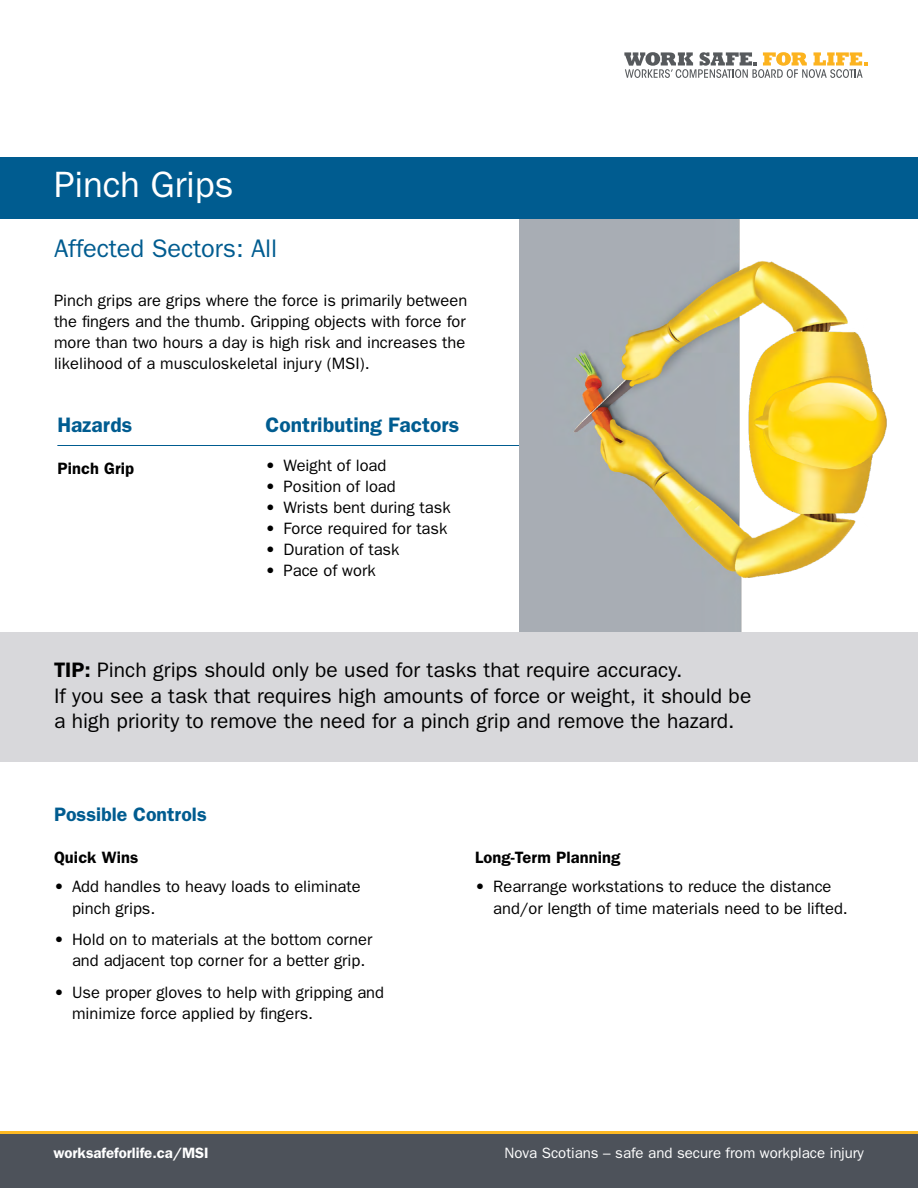
<style>
.page{position:relative;width:918px;height:1188px;background:#fff}
.page>*{position:absolute;margin:0;border:0;box-sizing:border-box;transform-origin:0 0}
.t1{font:36.75px "Franklin Gothic";letter-spacing:-.005em;color:#fff}
.t2{font:25.5px "Franklin Gothic";letter-spacing:-.005em;color:#005c90}
.t3{font:21px/25.5px "Franklin Gothic";color:#000}
.t4{font:600 21px "Franklin Gothic";color:#005c90}
.t5{font:600 19.5px "Franklin Gothic";color:#005c90}
.t6{font:16.5px/21px "Franklin Gothic";color:#000}
.t7{font:600 16.5px "Franklin Gothic";letter-spacing:.005em;color:#000}
.t8{font:15px "Franklin Gothic";color:#fff}
.t9{font:600 15px "Franklin Gothic";color:#fff}
.s1{font-weight:600}
</style>
<div class="page">
<hr style="left:57px;top:445px;width:486px;height:1px;background:#005c90">
<img style="left:519px;top:218px;width:379px;height:415px">
<svg style="left:624px;top:52px;width:243px;height:26px"></svg>
<div style="left:0;top:1134px;width:918px;height:54px;background:#4d525a"></div>
<hr style="left:0;top:1131px;width:918px;height:3px;background:#fdb924">
<div style="left:0;top:157px;width:918px;height:61px;background:#005c90"></div>
<div style="left:0;top:633px;width:918px;height:129px;background:#d8d8db"></div>
<h1 class="t1" style="left:54px;top:164px;width:181px">Pinch Grips</h1>
<h2 class="t2" style="left:54px;top:234px;width:225px">Affected Sectors: All</h2>
<p class="t6" style="left:54px;top:290px;width:415px;text-align:justify">Pinch grips are grips where the force is primarily between the fingers and the thumb. Gripping objects with force for more than two hours a day is high risk and increases the likelihood of a musculoskeletal injury (MSI).</p>
<p class="t4" style="left:57px;top:412px;width:76px">Hazards</p>
<p class="t7" style="left:57px;top:459px;width:78px">Pinch Grip</p>
<p class="t4" style="left:266px;top:412px;width:195px">Contributing Factors</p>
<p class="t6" style="left:266px;top:455px;width:122px">• Weight of load</p>
<p class="t6" style="left:266px;top:476px;width:132px">• Position of load</p>
<p class="t6" style="left:266px;top:497px;width:187px">• Wrists bent during task</p>
<p class="t6" style="left:266px;top:518px;width:183px">• Force required for task</p>
<p class="t6" style="left:266px;top:539px;width:135px">• Duration of task</p>
<p class="t6" style="left:266px;top:560px;width:112px">• Pace of work</p>
<p class="t3" style="left:54px;top:657px;width:699px"><span class="s1">TIP:</span> Pinch grips should only be used for tasks that require accuracy.<br>If you see a task that requires high amounts of force or weight, it should be a high priority to remove the need for a pinch grip and remove the hazard.</p>
<p class="t5" style="left:54px;top:802px;width:154px">Possible Controls</p>
<p class="t7" style="left:54px;top:847px;width:86px">Quick Wins</p>
<p class="t6" style="left:72px;top:876px;width:290px;text-indent:-18px">• Add handles to heavy loads to eliminate pinch grips.</p>
<p class="t6" style="left:72px;top:929px;width:302px;text-indent:-18px">• Hold on to materials at the bottom corner and adjacent top corner for a better grip.</p>
<p class="t6" style="left:72px;top:981px;width:314px;text-indent:-18px">• Use proper gloves to help with gripping and minimize force applied by fingers.</p>
<p class="t7" style="left:475px;top:847px;width:147px">Long-Term Planning</p>
<p class="t6" style="left:493px;top:876px;width:356px;text-indent:-18px">• Rearrange workstations to reduce the distance and/or length of time materials need to be lifted.</p>
<p class="t9" style="left:53px;top:1144px;width:157px">worksafeforlife.ca/MSI</p>
<p class="t8" style="left:505px;top:1145px;width:361px">Nova Scotians – safe and secure from workplace injury</p>
</div>
